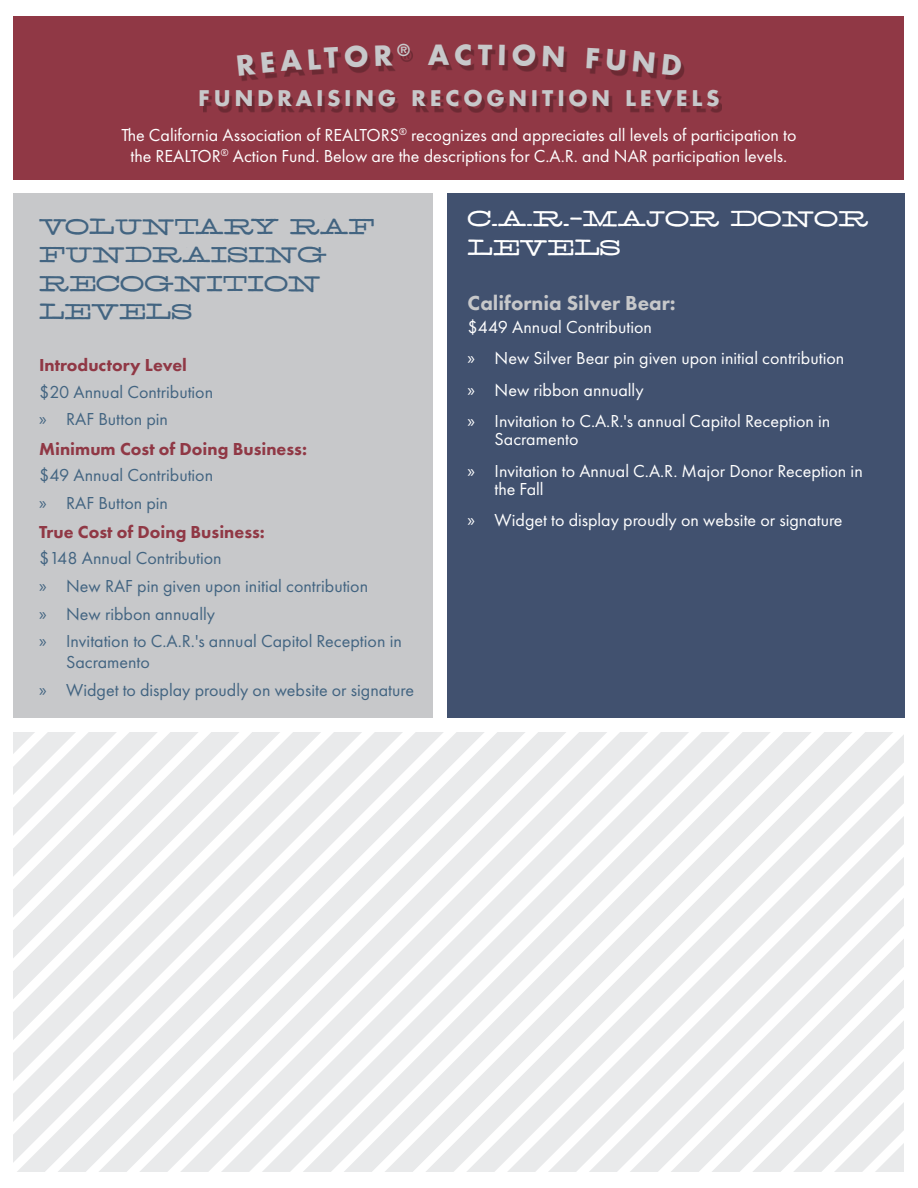
<style>
.page{position:relative;width:918px;height:1188px;background:#fff}
.page>*{position:absolute;margin:0;border:0;box-sizing:border-box;transform-origin:0 0}
.t1{font:700 27px "Futura LT";color:#c7c8ca}
.t2{font:21px/28.5px "Archive Antique Extended";letter-spacing:.01em;color:#426481}
.t3{font:700 21px "Futura LT";letter-spacing:.2em;color:#c7c8ca}
.t4{font:21px/28.5px "Archive Antique Extended";letter-spacing:.01em;color:#fff}
.t5{font:800 21px "Futura PT";color:#c7c8ca}
.t6{font:18px/31.5px "Futura PT";color:#fff}
.t7{font:18px/28.5px "Futura PT";color:#426481}
.t8{font:800 18px "Futura PT";color:#903845}
.s1{font-family:"Myriad Pro"}
.s2{font-weight:800;color:#903845}
</style>
<div class="page">
<div style="left:14px;top:16px;width:890px;height:163px;background:#903845"></div>
<div style="left:240px;top:49px;width:444px;height:32px;background:#000;opacity:.25"></div>
<div style="left:14px;top:193px;width:419px;height:525px;background:#c7c8ca"></div>
<div style="left:447px;top:193px;width:457px;height:525px;background:#41516f"></div>
<div style="left:203px;top:95px;width:519px;height:17px;background:#000;opacity:.25"></div>
<svg style="left:419px;top:732px;width:97px;height:440px"></svg>
<svg style="left:516px;top:732px;width:327px;height:440px"></svg>
<svg style="left:843px;top:732px;width:61px;height:440px"></svg>
<svg style="left:14px;top:732px;width:405px;height:440px"></svg>
<svg style="left:240px;top:52px;width:34px;height:23px"></svg>
<svg style="left:280px;top:49px;width:130px;height:22px"></svg>
<svg style="left:478px;top:49px;width:27px;height:16px"></svg>
<svg style="left:512px;top:49px;width:52px;height:18px"></svg>
<svg style="left:587px;top:49px;width:13px;height:20px"></svg>
<svg style="left:607px;top:49px;width:19px;height:22px"></svg>
<svg style="left:633px;top:51px;width:22px;height:22px"></svg>
<svg style="left:662px;top:54px;width:20px;height:22px"></svg>
<h1 class="t1" style="left:428px;top:37px;width:46px">AC</h1>
<p class="t3" style="left:199px;top:84px;width:522px">FUNDRAISING RECOGNITION LEVELS</p>
<p class="t6" style="left:121px;top:124px;width:677px;line-height:21px;text-align:center">The California Association of REALTORS<sup>®</sup> recognizes and appreciates all levels of participation to the REALTOR<sup>®</sup> Action Fund. Below are the descriptions for C.A.R. and NAR participation levels.</p>
<p class="t2" style="left:39px;top:213px;width:337px">VOLUNTARY RAF<br>FUNDRAISING<br>RECOGNITION<br>LEVELS</p>
<p class="t4" style="left:468px;top:206px;width:402px">C.A.R.-MAJOR DONOR<br>LEVELs</p>
<p class="t5" style="left:468px;top:290px;width:210px">California Silver Bear:</p>
<p class="t6" style="left:468px;top:311px;width:378px">$449 Annual Contribution<br><span class="s1">»</span> New Silver Bear pin given upon initial contribution <span class="s1">»</span> New ribbon annually<br><span class="s1">»</span> Invitation to C.A.R.'s annual Capitol Reception in</p>
<p class="t6" style="left:468px;top:423px;width:397px;text-indent:27px">Sacramento<br><span class="s1">»</span> Invitation to Annual C.A.R. Major Donor Reception in</p>
<p class="t6" style="left:468px;top:473px;width:376px;text-indent:27px">the Fall<br><span class="s1">»</span> Widget to display proudly on website or signature</p>
<p class="t8" style="left:39px;top:354px;width:149px">Introductory Level</p>
<p class="t7" style="left:39px;top:377px;width:270px">$20 Annual Contribution<br><span class="s1">»</span> RAF Button pin<br><span class="s2">Minimum Cost of Doing Business:</span></p>
<p class="t7" style="left:39px;top:461px;width:227px">$49 Annual Contribution<br><span class="s1">»</span> RAF Button pin<br><span class="s2">True Cost of Doing Business:</span></p>
<p class="t7" style="left:39px;top:544px;width:364px;line-height:27.8px">$148 Annual Contribution<br><span class="s1">»</span> New RAF pin given upon initial contribution<br><span class="s1">»</span> New ribbon annually<br><span class="s1">»</span> Invitation to C.A.R.'s annual Capitol Reception in</p>
<p class="t7" style="left:39px;top:648px;width:376px;line-height:27.8px;text-indent:27px">Sacramento<br><span class="s1">»</span> Widget to display proudly on website or signature</p>
</div>
